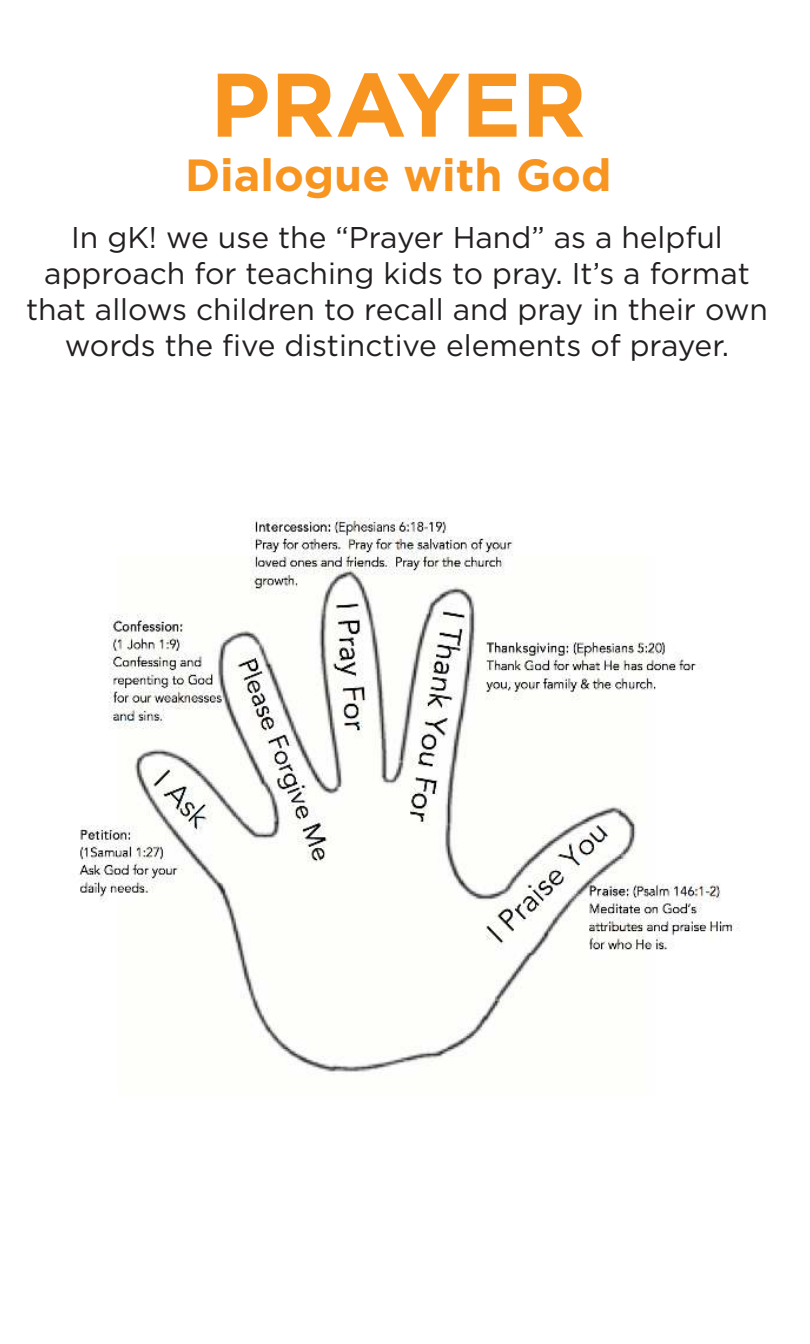
<style>
.page{position:relative;width:810px;height:1344px;background:#fff}
.page>*{position:absolute;margin:0;border:0;box-sizing:border-box;transform-origin:0 0}
.t1{font:700 90px "Gotham";color:#f79520}
.t2{font:700 45px "Gotham";color:#f79520}
.t3{font:30px/36px "Gotham";color:#231f20;text-align:center}
</style>
<div class="page">
<img style="left:78px;top:517px;width:662px;height:555px">
<h1 class="t1" style="left:210px;top:65px;width:378px">PRAYER</h1>
<h2 class="t2" style="left:185px;top:155px;width:428px">Dialogue with God</h2>
<p class="t3" style="left:26px;top:221px;width:743px">In gK! we use the “Prayer Hand” as a helpful approach for teaching kids to pray. It’s a format that allows children to recall and pray in their own words the five distinctive elements of prayer.</p>
</div>
